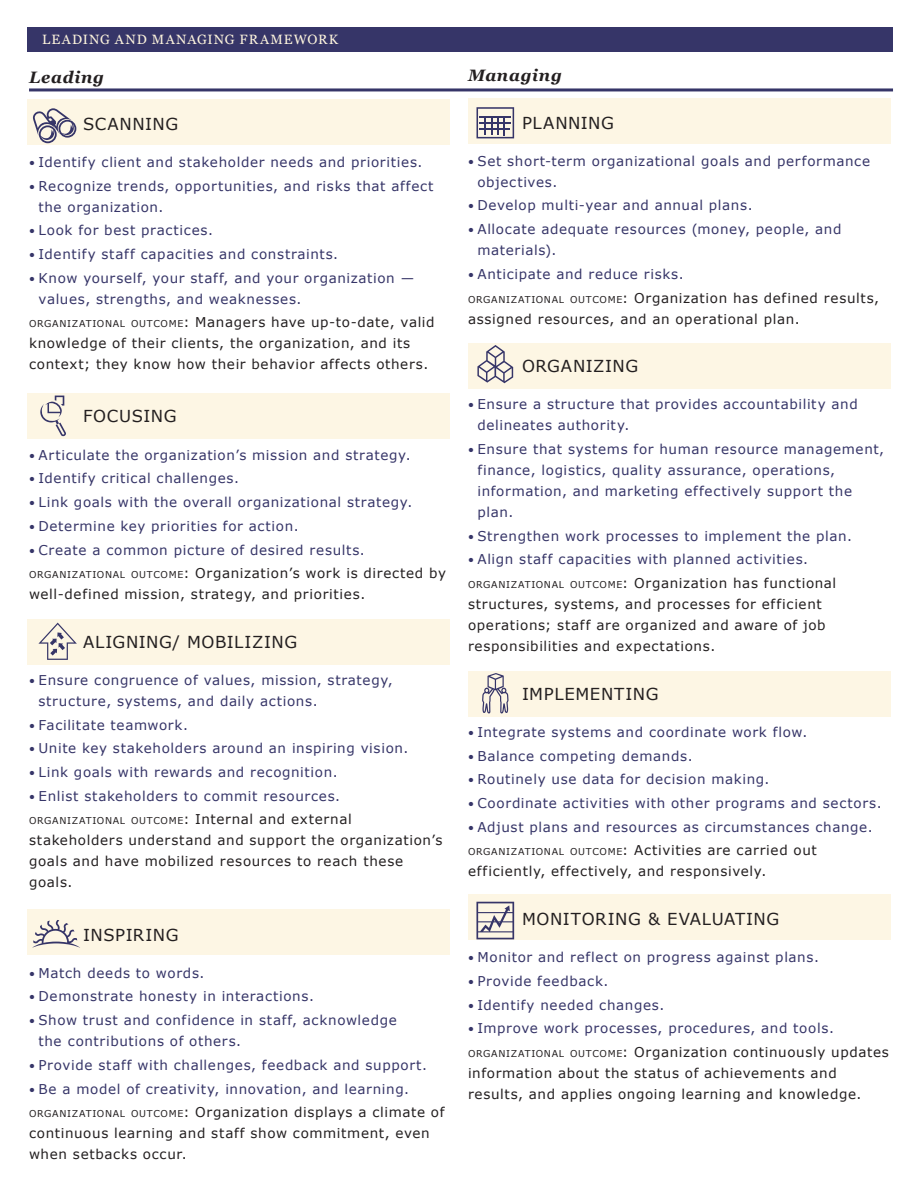
<style>
.page{position:relative;width:918px;height:1188px;background:#fff}
.page>*{position:absolute;margin:0;border:0;box-sizing:border-box;transform-origin:0 0}
.t1{font:16.5px "Verdana";letter-spacing:.04em;color:#231f20}
.t2{font:italic 700 16.5px "Georgia";letter-spacing:.045em;color:#231f20}
.t3{font:13.5px/21px "Verdana";letter-spacing:.05em;color:#363568}
.t4{font:13.5px/21px "Verdana";letter-spacing:.045em;color:#231f20}
.t5{font:13.5px "Georgia";letter-spacing:.08em;color:#fdf4dd}
.t6{font:9.45px "Verdana";letter-spacing:.075em;color:#231f20}
.s1{font-family:"Georgia";font-weight:700;font-style:italic}
.s2{font-size:9.45px}
.s3{font-size:13.5px}
</style>
<div class="page">
<div style="left:28px;top:27px;width:865px;height:24px;background:#363568"></div>
<hr style="left:29px;top:88px;width:864px;height:3px;background:#363568">
<div style="left:27px;top:100px;width:423px;height:45px;background:#fdf6e4"></div>
<div style="left:27px;top:393px;width:423px;height:46px;background:#fdf6e4"></div>
<div style="left:27px;top:619px;width:423px;height:46px;background:#fdf6e4"></div>
<div style="left:27px;top:910px;width:423px;height:45px;background:#fdf6e4"></div>
<div style="left:468px;top:895px;width:423px;height:45px;background:#fdf6e4"></div>
<div style="left:468px;top:671px;width:423px;height:46px;background:#fdf6e4"></div>
<div style="left:468px;top:343px;width:423px;height:45px;background:#fdf6e4"></div>
<div style="left:468px;top:98px;width:423px;height:46px;background:#fdf6e4"></div>
<svg style="left:33px;top:108px;width:43px;height:35px"></svg>
<svg style="left:40px;top:396px;width:26px;height:40px"></svg>
<svg style="left:38px;top:623px;width:39px;height:37px"></svg>
<svg style="left:32px;top:920px;width:48px;height:28px"></svg>
<svg style="left:476px;top:902px;width:38px;height:37px"></svg>
<svg style="left:482px;top:673px;width:27px;height:40px"></svg>
<svg style="left:477px;top:345px;width:36px;height:38px"></svg>
<svg style="left:477px;top:107px;width:37px;height:31px"></svg>
<p class="t5" style="left:42px;top:31px;width:298px">LEADING AND MANAGING FRAMEWORK</p>
<p class="t2" style="left:29px;top:66px;width:76px">Leading</p>
<p class="t1" style="left:83px;top:112px;width:97px">SCANNING</p>
<p class="t3" style="left:29px;top:151px;width:395px"><span class="s1">•</span> Identify client and stakeholder needs and priorities.</p>
<p class="t3" style="left:38px;top:175px;width:397px;text-indent:-9px"><span class="s1">•</span> Recognize trends, opportunities, and risks that affect the organization.</p>
<p class="t3" style="left:29px;top:220px;width:186px"><span class="s1">•</span> Look for best practices.</p>
<p class="t3" style="left:29px;top:243px;width:311px"><span class="s1">•</span> Identify staff capacities and constraints.</p>
<p class="t3" style="left:38px;top:267px;width:377px;text-indent:-9px"><span class="s1">•</span> Know yourself, your staff, and your organization — values, strengths, and weaknesses.</p>
<p class="t4" style="left:29px;top:312px;width:407px"><span class="s2">ORGANIZATIONAL OUTCOME</span>: Managers have up-to-date, valid knowledge of their clients, the organization, and its context; they know how their behavior affects others.</p>
<p class="t1" style="left:83px;top:405px;width:95px">FOCUSING</p>
<p class="t3" style="left:29px;top:444px;width:383px"><span class="s1">•</span> Articulate the organization’s mission and strategy.</p>
<p class="t3" style="left:29px;top:468px;width:212px"><span class="s1">•</span> Identify critical challenges.</p>
<p class="t3" style="left:29px;top:492px;width:385px"><span class="s1">•</span> Link goals with the overall organizational strategy.</p>
<p class="t3" style="left:29px;top:515px;width:271px"><span class="s1">•</span> Determine key priorities for action.</p>
<p class="t3" style="left:29px;top:539px;width:337px"><span class="s1">•</span> Create a common picture of desired results.</p>
<p class="t4" style="left:29px;top:563px;width:419px"><span class="s2">ORGANIZATIONAL OUTCOME</span>: Organization’s work is directed by well-defined mission, strategy, and priorities.</p>
<p class="t1" style="left:83px;top:630px;width:216px">ALIGNING/ MOBILIZING</p>
<p class="t3" style="left:38px;top:669px;width:356px;text-indent:-9px"><span class="s1">•</span> Ensure congruence of values, mission, strategy, structure, systems, and daily actions.</p>
<p class="t3" style="left:29px;top:714px;width:160px"><span class="s1">•</span> Facilitate teamwork.</p>
<p class="t3" style="left:29px;top:738px;width:381px"><span class="s1">•</span> Unite key stakeholders around an inspiring vision.</p>
<p class="t3" style="left:29px;top:762px;width:310px"><span class="s1">•</span> Link goals with rewards and recognition.</p>
<p class="t3" style="left:29px;top:785px;width:313px"><span class="s1">•</span> Enlist stakeholders to commit resources.</p>
<p class="t6" style="left:29px;top:815px;width:324px">ORGANIZATIONAL OUTCOME<span class="s3">: Internal and external</span></p>
<p class="t4" style="left:29px;top:830px;width:415px">stakeholders understand and support the organization’s goals and have mobilized resources to reach these goals.</p>
<p class="t1" style="left:83px;top:923px;width:97px">INSPIRING</p>
<p class="t3" style="left:29px;top:962px;width:177px"><span class="s1">•</span> Match deeds to words.</p>
<p class="t3" style="left:29px;top:986px;width:286px"><span class="s1">•</span> Demonstrate honesty in interactions.</p>
<p class="t3" style="left:38px;top:1010px;width:360px;text-indent:-9px"><span class="s1">•</span> Show trust and confidence in staff, acknowledge the contributions of others.</p>
<p class="t3" style="left:29px;top:1054px;width:400px"><span class="s1">•</span> Provide staff with challenges, feedback and support.</p>
<p class="t3" style="left:29px;top:1078px;width:381px"><span class="s1">•</span> Be a model of creativity, innovation, and learning.</p>
<p class="t4" style="left:29px;top:1102px;width:417px"><span class="s2">ORGANIZATIONAL OUTCOME</span>: Organization displays a climate of continuous learning and staff show commitment, even when setbacks occur.</p>
<p class="t2" style="left:468px;top:65px;width:95px">Managing</p>
<p class="t1" style="left:522px;top:111px;width:94px">PLANNING</p>
<p class="t3" style="left:477px;top:150px;width:394px;text-indent:-9px"><span class="s1">•</span> Set short-term organizational goals and performance objectives.</p>
<p class="t3" style="left:468px;top:195px;width:286px"><span class="s1">•</span> Develop multi-year and annual plans.</p>
<p class="t3" style="left:477px;top:219px;width:366px;text-indent:-9px"><span class="s1">•</span> Allocate adequate resources (money, people, and materials).</p>
<p class="t3" style="left:468px;top:263px;width:217px"><span class="s1">•</span> Anticipate and reduce risks.</p>
<p class="t4" style="left:468px;top:287px;width:413px"><span class="s2">ORGANIZATIONAL OUTCOME</span>: Organization has defined results, assigned resources, and an operational plan.</p>
<p class="t1" style="left:522px;top:355px;width:118px">ORGANIZING</p>
<p class="t3" style="left:477px;top:394px;width:382px;text-indent:-9px"><span class="s1">•</span> Ensure a structure that provides accountability and delineates authority.</p>
<p class="t3" style="left:477px;top:438px;width:408px;text-indent:-9px"><span class="s1">•</span> Ensure that systems for human resource management, finance, logistics, quality assurance, operations, information, and marketing effectively support the plan.</p>
<p class="t3" style="left:468px;top:525px;width:386px"><span class="s1">•</span> Strengthen work processes to implement the plan.</p>
<p class="t3" style="left:468px;top:549px;width:342px"><span class="s1">•</span> Align staff capacities with planned activities.</p>
<p class="t4" style="left:468px;top:573px;width:370px"><span class="s2">ORGANIZATIONAL OUTCOME</span>: Organization has functional structures, systems, and processes for efficient operations; staff are organized and aware of job responsibilities and expectations.</p>
<p class="t1" style="left:522px;top:682px;width:138px">IMPLEMENTING</p>
<p class="t3" style="left:468px;top:721px;width:341px"><span class="s1">•</span> Integrate systems and coordinate work flow.</p>
<p class="t3" style="left:468px;top:745px;width:226px"><span class="s1">•</span> Balance competing demands.</p>
<p class="t3" style="left:468px;top:769px;width:303px"><span class="s1">•</span> Routinely use data for decision making.</p>
<p class="t3" style="left:468px;top:792px;width:415px"><span class="s1">•</span> Coordinate activities with other programs and sectors.</p>
<p class="t3" style="left:468px;top:816px;width:406px"><span class="s1">•</span> Adjust plans and resources as circumstances change.</p>
<p class="t4" style="left:468px;top:840px;width:350px"><span class="s2">ORGANIZATIONAL OUTCOME</span>: Activities are carried out efficiently, effectively, and responsively.</p>
<p class="t1" style="left:522px;top:908px;width:259px">MONITORING &amp; EVALUATING</p>
<p class="t3" style="left:468px;top:947px;width:353px"><span class="s1">•</span> Monitor and reflect on progress against plans.</p>
<p class="t3" style="left:468px;top:970px;width:142px"><span class="s1">•</span> Provide feedback.</p>
<p class="t3" style="left:468px;top:994px;width:198px"><span class="s1">•</span> Identify needed changes.</p>
<p class="t3" style="left:468px;top:1018px;width:367px"><span class="s1">•</span> Improve work processes, procedures, and tools.</p>
<p class="t4" style="left:468px;top:1041px;width:423px"><span class="s2">ORGANIZATIONAL OUTCOME</span>: Organization continuously updates information about the status of achievements and results, and applies ongoing learning and knowledge.</p>
</div>
